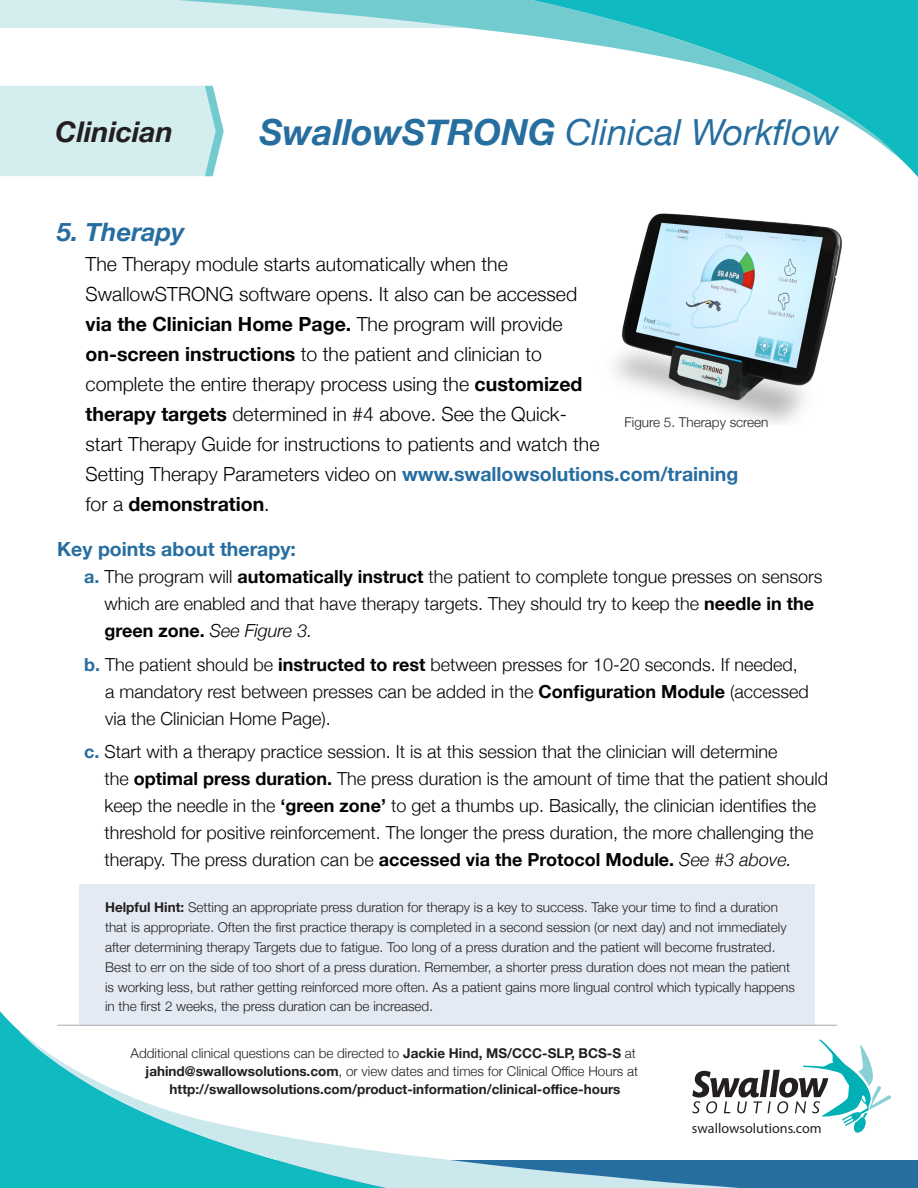
<style>
.page{position:relative;width:918px;height:1188px;background:#fff}
.page>*{position:absolute;margin:0;border:0;box-sizing:border-box;transform-origin:0 0}
.t1{font:italic 36px "Helvetica Neue";color:#276ea0}
.t2{font:italic 700 28.5px "Helvetica Neue";color:#231f20}
.t3{font:italic 700 25.5px "Helvetica Neue";color:#276ea0}
.t4{font:300 19.5px/30px "Helvetica Neue";color:#040503}
.t5{font:700 19.5px "Helvetica Neue";color:#276ea0}
.t6{font:300 18px/27px "Helvetica Neue";color:#040503}
.t7{font:14.1px "Myriad Pro";color:#231f20}
.t8{font:300 13.5px/19.8px "Helvetica Neue";color:#231f20}
.t9{font:700 13.5px "Helvetica Neue";color:#231f20}
.s1{font-weight:700}
.s2{font-weight:700;color:#276ea0}
.s3{font-style:italic}
</style>
<div class="page">
<svg style="left:0;top:994px;width:80px;height:194px;fill:#0fbbc1"></svg>
<svg style="left:19px;top:1031px;width:899px;height:157px"></svg>
<div style="left:0;top:157px;width:218px;height:19px;background:#d4edef"></div>
<div style="left:898px;top:0;width:20px;height:177px;background:#0fbbc1"></div>
<svg style="left:0;top:0;width:898px;height:157px"></svg>
<svg style="left:692px;top:1040px;width:199px;height:94px"></svg>
<img style="left:614px;top:213px;width:228px;height:211px">
<div style="left:80px;top:885px;width:735px;height:141px;background:#e4eaf3"></div>
<hr style="left:57px;top:1025px;width:780px;height:1px;background:#b2b3b7">
<h2 class="t2" style="left:56px;top:109px;width:119px">Clinician</h2>
<p class="t1" style="left:260px;top:107px;width:581px"><span class="s1">SwallowSTRONG</span> Clinical Workflow</p>
<p class="t3" style="left:57px;top:212px;width:129px">5. Therapy</p>
<p class="t4" style="left:86px;top:248px;width:654px">The Therapy module starts automatically when the<br>SwallowSTRONG software opens. It also can be accessed<br><span class="s1">via the Clinician Home Page.</span> The program will provide<br><span class="s1">on-screen instructions</span> to the patient and clinician to<br>complete the entire therapy process using the <span class="s1">customized<br>therapy targets</span> determined in #4 above. See the Quick-<br>start Therapy Guide for instructions to patients and watch the<br>Setting Therapy Parameters video on <span class="s2">www.swallowsolutions.com/training </span>for a <span class="s1">demonstration</span>.</p>
<p class="t5" style="left:57px;top:534px;width:240px">Key points about therapy:</p>
<p class="t6" style="left:105px;top:562px;width:720px;text-indent:-20px"><span class="s2">a.</span> The program will <span class="s1">automatically instruct</span> the patient to complete tongue presses on sensors which are enabled and that have therapy targets. They should try to keep the <span class="s1">needle in the green zone.</span> <span class="s3">See Figure 3.</span></p>
<p class="t6" style="left:105px;top:650px;width:705px;text-indent:-21px"><span class="s2">b.</span> The patient should be <span class="s1">instructed to rest</span> between presses for 10-20 seconds. If needed, a mandatory rest between presses can be added in the <span class="s1">Configuration Module</span> (accessed via the Clinician Home Page).</p>
<p class="t6" style="left:105px;top:737px;width:725px;text-indent:-20px"><span class="s2">c.</span> Start with a therapy practice session. It is at this session that the clinician will determine<br>the <span class="s1">optimal press duration.</span> The press duration is the amount of time that the patient should keep the needle in the <span class="s1">‘green zone’</span> to get a thumbs up. Basically, the clinician identifies the threshold for positive reinforcement. The longer the press duration, the more challenging the therapy. The press duration can be <span class="s1">accessed via the Protocol Module.</span> <span class="s3">See #3 above.</span></p>
<p class="t8" style="left:625px;top:412px;width:145px">Figure 5. Therapy screen</p>
<p class="t8" style="left:105px;top:897px;width:691px"><span class="s1">Helpful Hint:</span> Setting an appropriate press duration for therapy is a key to success. Take your time to find a duration that is appropriate. Often the first practice therapy is completed in a second session (or next day) and not immediately after determining therapy Targets due to fatigue. Too long of a press duration and the patient will become frustrated.<br>Best to err on the side of too short of a press duration. Remember, a shorter press duration does not mean the patient is working less, but rather getting reinforced more often. As a patient gains more lingual control which typically happens in the first 2 weeks, the press duration can be increased.</p>
<p class="t8" style="left:131px;top:1042px;width:507px">Additional clinical questions can be directed to <span class="s1">Jackie Hind, MS/CCC-SLP, BCS-S</span> at</p>
<p class="t8" style="left:146px;top:1060px;width:494px"><span class="s1">jahind@swallowsolutions.com</span>, or view dates and times for Clinical Office Hours at</p>
<p class="t9" style="left:170px;top:1078px;width:452px">http://swallowsolutions.com/product-information/clinical-office-hours</p>
<p class="t7" style="left:692px;top:1119px;width:131px">swallowsolutions.com</p>
</div>
